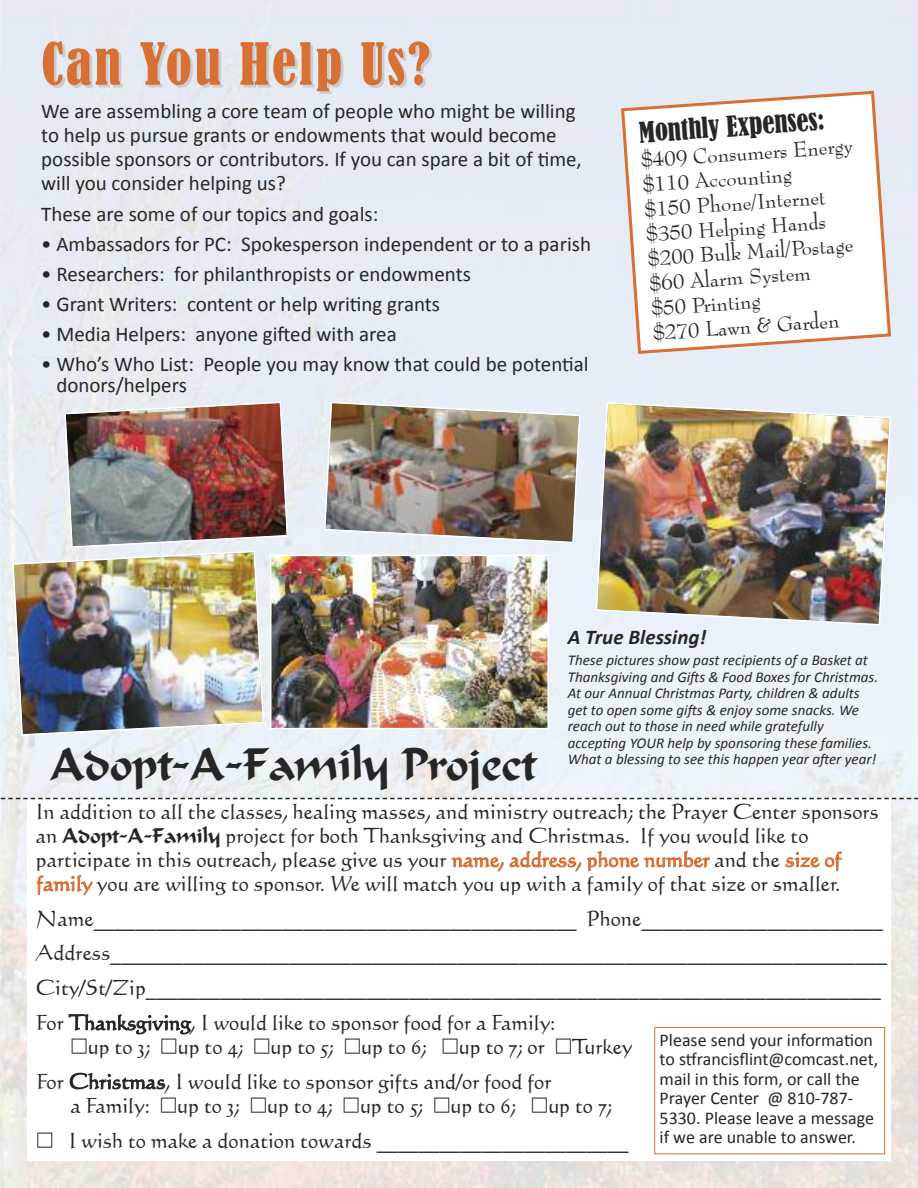
<style>
.page{position:relative;width:918px;height:1188px;background:#fff}
.page>*{position:absolute;margin:0;border:0;box-sizing:border-box;transform-origin:0 0}
.t1{font:condensed 54px "Bernard";letter-spacing:.05em;color:#d87033}
.t2{font:45px "Calligrapher";color:#272627}
.t3{font:condensed 27px "Bernard";color:#272627}
.t4{font:21px/24px "Calligraphic 421 BT Roman B";color:#272627}
.t5{font:21px/24px "Calibri";color:#272627}
.t6{font:21px/24.8px "Bernhard Modern BT";color:#272627}
.t7{font:italic 700 21px "Calibri";color:#272627}
.t8{font:18px/19.5px "Calibri";color:#272627}
.t9{font:italic 15px/16.5px "Calibri";color:#272627}
.s1{font-family:"Calligrapher"}
.s2{color:#d87033}
</style>
<div class="page">
<div style="left:19px;top:30px;width:612px;height:396px;background:#e6ebf5"></div>
<div style="left:654px;top:1027px;width:231px;height:127px;border:1px solid #d87033"></div>
<img style="left:12px;top:550px;width:253px;height:187px">
<img style="left:63px;top:401px;width:226px;height:148px">
<img style="left:273px;top:558px;width:273px;height:168px">
<div style="left:270px;top:555px;width:279px;height:174px;border:2px solid #fff"></div>
<img style="left:595px;top:401px;width:297px;height:225px">
<img style="left:323px;top:401px;width:258px;height:143px">
<svg style="left:1px;top:798px;width:917px;height:1px"></svg>
<svg style="left:619px;top:89px;width:274px;height:267px"></svg>
<h1 class="t1" style="left:41px;top:32px;width:390px">Can You Help Us?</h1>
<p class="t5" style="left:41px;top:100px;width:542px">We are assembling a core team of people who might be willing to help us pursue grants or endowments that would become possible sponsors or contributors. If you can spare a bit of time, will you consider helping us?</p>
<p class="t5" style="left:41px;top:204px;width:339px">These are some of our topics and goals:</p>
<p class="t5" style="left:41px;top:234px;width:551px">• Ambassadors for PC: Spokesperson independent or to a parish</p>
<p class="t5" style="left:41px;top:264px;width:431px">• Researchers: for philanthropists or endowments</p>
<p class="t5" style="left:41px;top:294px;width:400px">• Grant Writers: content or help writing grants</p>
<p class="t5" style="left:41px;top:324px;width:357px">• Media Helpers: anyone gifted with area</p>
<p class="t5" style="left:56px;top:355px;width:534px;line-height:21px;text-indent:-15px">• Who’s Who List: People you may know that could be potential donors/helpers</p>
<p class="t3" style="left:638px;top:117px;width:187px;rotate:-4deg">Monthly Expenses:</p>
<p class="t6" style="left:640px;top:147px;width:214px;rotate:-4deg">$409 Consumers Energy $110 Accounting<br>$150 Phone/Internet $350 Helping Hands $200 Bulk Mail/Postage $60 Alarm System<br>$50 Printing<br>$270 Lawn &amp; Garden</p>
<h2 class="t2" style="left:51px;top:740px;width:486px">Adopt-A-Family Project</h2>
<p class="t7" style="left:568px;top:628px;width:140px">A True Blessing!</p>
<p class="t9" style="left:568px;top:653px;width:312px">These pictures show past recipients of a Basket at Thanksgiving and Gifts &amp; Food Boxes for Christmas.<br>At our Annual Christmas Party, children &amp; adults get to open some gifts &amp; enjoy some snacks. We reach out to those in need while gratefully accepting YOUR help by sponsoring these families.<br>What a blessing to see this happen year after year!</p>
<p class="t4" style="left:36px;top:799px;width:844px">In addition to all the classes, healing masses, and ministry outreach; the Prayer Center sponsors an <span class="s1">Adopt-A-Family</span> project for both Thanksgiving and Christmas. If you would like to participate in this outreach, please give us your <span class="s2">name, address, phone number</span> and the <span class="s2">size of family</span> you are willing to sponsor. We will match you up with a family of that size or smaller.</p>
<p class="t4" style="left:36px;top:900px;width:853px;line-height:34.8px">Name______________________________________________ Phone_______________________ Address__________________________________________________________________________ City/St/Zip______________________________________________________________________ For Thanksgiving, I would like to sponsor food for a Family:</p>
<p class="t4" style="left:88px;top:1034px;width:64px">up to 3;</p>
<p class="t4" style="left:178px;top:1034px;width:67px">up to 4;</p>
<p class="t4" style="left:271px;top:1034px;width:65px">up to 5;</p>
<p class="t4" style="left:361px;top:1034px;width:67px">up to 6;</p>
<p class="t4" style="left:459px;top:1034px;width:87px">up to 7; or</p>
<p class="t4" style="left:572px;top:1034px;width:62px">Turkey</p>
<p class="t4" style="left:70px;top:1069px;width:483px;text-indent:-34px">For Christmas, I would like to sponsor gifts and/or food for a Family:</p>
<p class="t8" style="left:660px;top:1032px;width:220px">Please send your information to stfrancisflint@comcast.net, mail in this form, or call the<br>Prayer Center @ 810-787-<br>5330. Please leave a message if we are unable to answer.</p>
<p class="t4" style="left:177px;top:1093px;width:64px">up to 3;</p>
<p class="t4" style="left:267px;top:1093px;width:67px">up to 4;</p>
<p class="t4" style="left:360px;top:1093px;width:65px">up to 5;</p>
<p class="t4" style="left:451px;top:1093px;width:67px">up to 6;</p>
<p class="t4" style="left:69px;top:1087px;width:561px;line-height:34.8px;text-indent:480px">up to 7;<br>I wish to make a donation towards ________________________</p>
</div>
